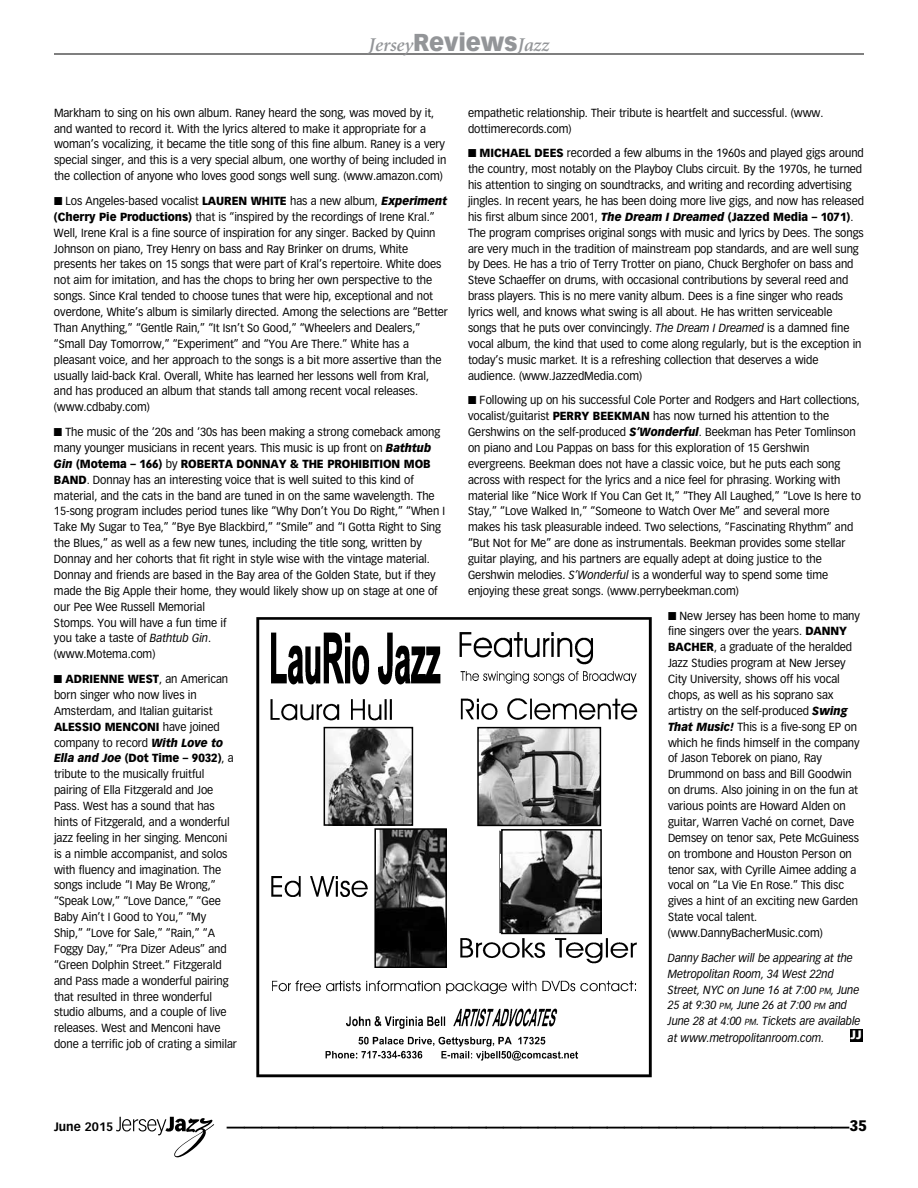
<style>
.page{position:relative;width:918px;height:1188px;background:#fff}
.page>*{position:absolute;margin:0;border:0;box-sizing:border-box;transform-origin:0 0}
.t1{font:700 36px "Vectora LH";color:#000}
.t2{font:italic 600 19.5px "Minion";letter-spacing:-.005em;color:#939598}
.t3{font:900 15px "Vectora LH";color:#000}
.t4{font:700 12px "Vectora LH";color:#000}
.t5{font:900 12px "Vectora LH";color:#fff}
.t6{font:11.55px/15.9px "Vectora LH";letter-spacing:-.005em;color:#000;scale:.95 1}
.t7{font:italic 11.55px/16px "Vectora LH";letter-spacing:-.005em;color:#000;scale:.93 1}
.t8{font:900 11.55px "Vectora LH";letter-spacing:-.005em;color:#000;scale:.95 1}
.s1{font-family:"Vectora LH";font-weight:900;font-style:normal;font-size:24px}
.s2{font-weight:900}
.s3{font-weight:900;font-style:italic}
.s4{font-style:italic}
.s5{font-size:8.7px}
.s6{font-style:inherit}
</style>
<div class="page">
<hr style="left:54px;top:54px;width:810px;height:1px;background:#000">
<svg style="left:116px;top:1117px;width:98px;height:40px"></svg>
<div style="left:850px;top:1029px;width:12px;height:13px;background:#000"></div>
<img style="left:256px;top:617px;width:396px;height:461px">
<img style="left:327px;top:730px;width:83px;height:93px">
<div style="left:324px;top:727px;width:89px;height:99px;border:2px solid #000"></div>
<img style="left:480px;top:730px;width:118px;height:93px">
<div style="left:477px;top:727px;width:124px;height:99px;border:2px solid #000"></div>
<img style="left:377px;top:831px;width:67px;height:134px">
<div style="left:374px;top:828px;width:73px;height:140px;border:2px solid #000"></div>
<img style="left:504px;top:832px;width:95px;height:99px">
<div style="left:501px;top:829px;width:101px;height:105px;border:2px solid #000"></div>
<h2 class="t2" style="left:369px;top:35px;width:182px">Jersey<span class="s1">Reviews</span>Jazz</h2>
<p class="t6" style="left:54px;top:105px;width:415px">Markham to sing on his own album. Raney heard the song, was moved by it, and wanted to record it. With the lyrics altered to make it appropriate for a woman’s vocalizing, it became the title song of this fine album. Raney is a very special singer, and this is a very special album, one worthy of being included in the collection of anyone who loves good songs well sung. (www.amazon.com)</p>
<p class="t6" style="left:54px;top:193px;width:416px">■ Los Angeles-based vocalist <span class="s2">LAURE N WHITE</span> has a new album, <span class="s3">Experiment </span><span class="s2">(Cherry Pie Productions)</span> that is “inspired by the recordings of Irene Kral.” Well, Irene Kral is a fine source of inspiration for any singer. Backed by Quinn Johnson on piano, Trey Henry on bass and Ray Brinker on drums, White presents her takes on 15 songs that were part of Kral’s repertoire. White does not aim for imitation, and has the chops to bring her own perspective to the songs. Since Kral tended to choose tunes that were hip, exceptional and not overdone, White’s album is similarly directed. Among the selections are “Better Than Anything,” “Gentle Rain,” “It Isn’t So Good,” “Wheelers and Dealers,” “Small Day Tomorrow,” “Experiment” and “You Are There.” White has a pleasant voice, and her approach to the songs is a bit more assertive than the usually laid-back Kral. Overall, White has learned her lessons well from Kral, and has produced an album that stands tall among recent vocal releases. (www.cdbaby.com)</p>
<p class="t6" style="left:54px;top:424px;width:408px">■ The music of the ‘20s and ‘30s has been making a strong comeback among many younger musicians in recent years. This music is up front on <span class="s3">Bathtub<br>Gin</span> <span class="s2">(Motema – 166)</span> by <span class="s2">ROBERTA</span></p>
<p class="t6" style="left:54px;top:456px;width:413px;text-indent:182px"><span class="s2">DONNAY &amp; THE PROHIBITION MOB BAND</span> . Donnay has an interesting voice that is well suited to this kind of material, and the cats in the band are tuned in on the same wavelength. The 15-song program includes period tunes like “Why Don’t You Do Right,” “When I Take My Sugar to Tea,” “Bye Bye Blackbird,” “Smile” and “I Gotta Right to Sing the Blues,” as well as a few new tunes, including the title song, written by Donnay and her cohorts that fit right in style wise with the vintage material.<br>Donnay and friends are based in the Bay area of the Golden State, but if they made the Big Apple their home, they would likely show up on stage at one of our Pee Wee Russell Memorial<br>Stomps. You will have a fun time if<br>you take a taste of <span class="s4">Bathtub Gin</span>.<br>(www.Motema.com)</p>
<p class="t8" style="left:54px;top:672px;width:22px">■ ADR</p>
<p class="t8" style="left:90px;top:672px;width:50px">IENNE WEST</p>
<p class="t6" style="left:54px;top:671px;width:194px;text-indent:105px">, an American born singer who now lives in<br>Amsterdam, and Italian guitarist<br><span class="s2">ALESSIO MENCONI</span> have joined company to record <span class="s3">With Love to<br>Ella and Joe</span> <span class="s2">(Dot Time – 9032)</span>, a tribute to the musically fruitful pairing of Ella Fitzgerald and Joe<br>Pass. West has a sound that has hints of Fitzgerald, and a wonderful jazz feeling in her singing. Menconi is a nimble accompanist, and solos with fluency and imagination. The songs include “I May Be Wrong,” “Speak Low,” “Love Dance,” “Gee<br>Baby Ain’t I Good to You,” “My<br>Ship,” “Love for Sale,” “Rain,” “A<br>Foggy Day,” “Pra Dizer Adeus” and “Green Dolphin Street.” Fitzgerald and Pass made a wonderful pairing that resulted in three wonderful studio albums, and a couple of live releases. West and Menconi have done a terrific job of crating a similar</p>
<p class="t6" style="left:468px;top:105px;width:376px">empathetic relationship. Their tribute is heartfelt and successful. (www. dottimerecords.com)</p>
<p class="t8" style="left:468px;top:146px;width:79px">■ MICHAEL DEES</p>
<p class="t6" style="left:468px;top:145px;width:418px;text-indent:99px">recorded a few albums in the 1960s and played gigs around the country, most notably on the Playboy Clubs circuit. By the 1970s, he turned his attention to singing on soundtracks, and writing and recording advertising jingles. In recent years, he has been doing more live gigs, and now has released his first album since 2001, <span class="s3">The Dream I Dreamed</span> <span class="s2">(Jazzed Media – 1071)</span>.<br>The program comprises original songs with music and lyrics by Dees. The songs are very much in the tradition of mainstream pop standards, and are well sung by Dees. He has a trio of Terry Trotter on piano, Chuck Berghofer on bass and Steve Schaeffer on drums, with occasional contributions by several reed and brass players. This is no mere vanity album. Dees is a fine singer who reads lyrics well, and knows what swing is all about. He has written serviceable songs that he puts over convincingly. <span class="s4">The Dream I Dreamed</span> is a damned fine vocal album, the kind that used to come along regularly, but is the exception in today’s music market. It is a refreshing collection that deserves a wide audience. (www.JazzedMedia.com)</p>
<p class="t6" style="left:468px;top:392px;width:414px">■ Following up on his successful Cole Porter and Rodgers and Hart collections, vocalist/guitarist <span class="s2">PERRY</span></p>
<p class="t6" style="left:468px;top:408px;width:415px;text-indent:154px"><span class="s2">MAN</span> has now turned his attention to the Gershwins on the self-produced <span class="s3">S’Wonderful</span>. Beekman has Peter Tomlinson on piano and Lou Pappas on bass for this exploration of 15 Gershwin evergreens. Beekman does not have a classic voice, but he puts each song across with respect for the lyrics and a nice feel for phrasing. Working with material like “Nice Work If You Can Get It,” “They All Laughed,” “Love Is here to Stay,” “Love Walked In,” “Someone to Watch Over Me” and several more makes his task pleasurable indeed. Two selections, “Fascinating Rhythm” and “But Not for Me” are done as instrumentals. Beekman provides some stellar guitar playing, and his partners are equally adept at doing justice to the Gershwin melodies. <span class="s4">S’Wonderful</span> is a wonderful way to spend some time enjoying these great songs. (www.perrybeekman.com)</p>
<p class="t6" style="left:668px;top:608px;width:204px">■ New Jersey has been home to many fine singers over the years. <span class="s2">DANNY BACHER</span>, a graduate of the heralded Jazz Studies program at New Jersey City University, shows off his vocal chops, as well as his soprano sax artistry on the self-produced <span class="s3">Swing That Music!</span> This is a five-song EP on which he finds himself in the company of Jason Teborek on piano, Ray Drummond on bass and Bill Goodwin on drums. Also joining in on the fun at various points are Howard Alden on guitar, Warren Vaché on cornet, Dave Demsey on tenor sax, Pete McGuiness on trombone and Houston Person on tenor sax, with Cyrille Aimee adding a vocal on “La Vie En Rose.” This disc gives a hint of an exciting new Garden State vocal talent. (www.DannyBacherMusic.com)</p>
<p class="t7" style="left:668px;top:950px;width:209px">Danny Bacher will be appearing at the Metropolitan Room, 34 West 22nd Street, NYC on June 16 at 7:00 <span class="s5">PM</span>, June 25 at 9:30 <span class="s5">PM</span>, June 26 at 7:00 <span class="s5">PM</span> and June 28 at 4:00 <span class="s5">PM</span><span class="s6">.</span> Tickets are available at www.metropolitanroom.com.</p>
<p class="t8" style="left:593px;top:409px;width:17px">BEEK</p>
<p class="t5" style="left:851px;top:1028px;width:13px">JJ</p>
<p class="t4" style="left:54px;top:1120px;width:61px">June 2015</p>
<h1 class="t1" style="left:227px;top:1089px;width:624px">____________________________________</h1>
<p class="t3" style="left:849px;top:1117px;width:19px">35</p>
</div>
